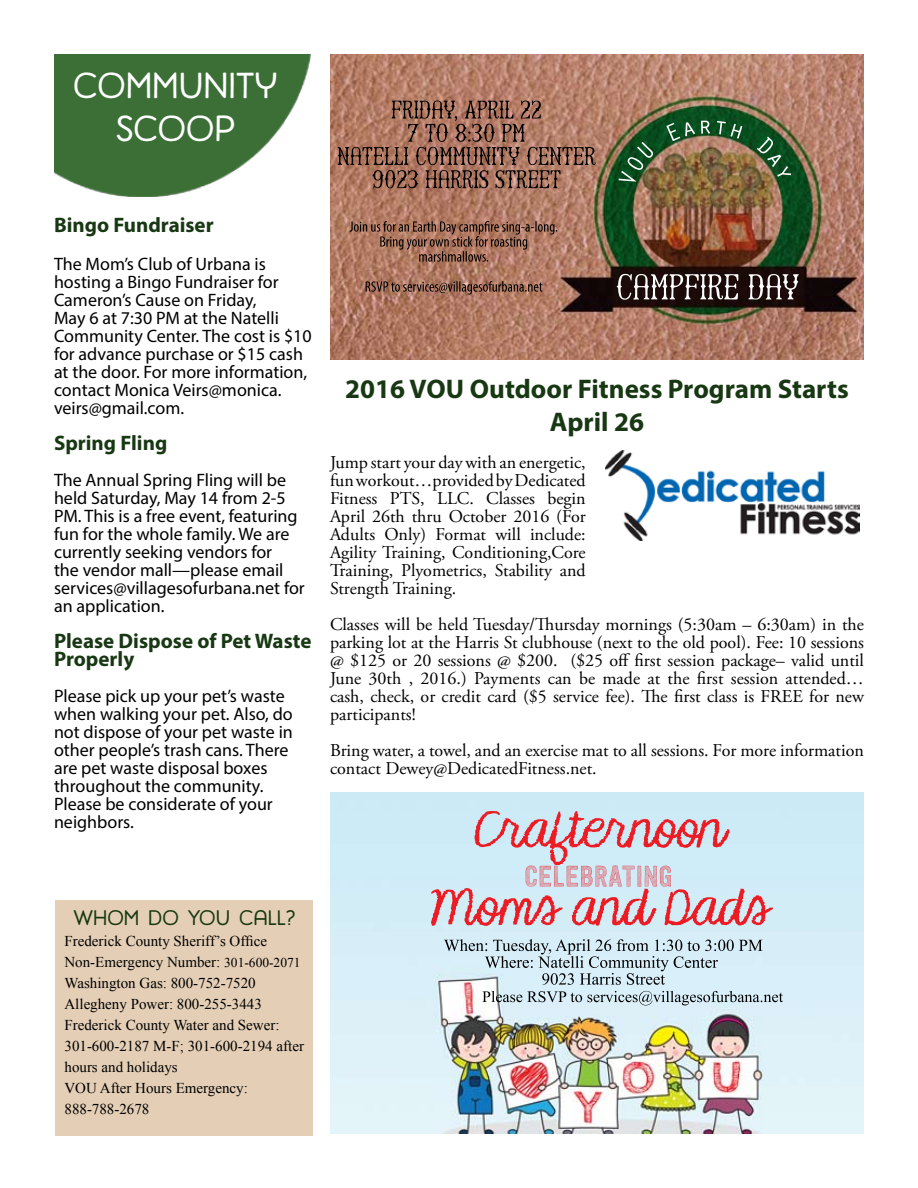
<style>
.page{position:relative;width:918px;height:1188px;background:#fff}
.page>*{position:absolute;margin:0;border:0;box-sizing:border-box;transform-origin:0 0}
.t1{font:36px/43.2px "Harman Retro";color:#fff;text-align:center}
.t2{font:700 27px/32.4px "Myriad Pro";color:#183813;text-align:center}
.t3{font:700 21px/18px "Myriad Pro";color:#183813}
.t4{font:21px "Harman Retro";color:#183813}
.t5{font:18px/18px "Adobe Garamond Pro";color:#000;text-align:justify}
.t6{font:18px/18px "Myriad Pro";color:#000}
.t7{font:15px/21px "Times New Roman";color:#000}
.s1{font-size:13.5px}
</style>
<div class="page">
<img style="left:54px;top:54px;width:257px;height:143px">
<img style="left:606px;top:450px;width:253px;height:90px">
<img style="left:330px;top:54px;width:534px;height:306px">
<img style="left:330px;top:792px;width:534px;height:342px">
<div style="left:56px;top:900px;width:258px;height:236px;background:#e4cfb6"></div>
<h1 class="t1" style="left:73px;top:65px;width:206px">COMMUNITY<br>SCOOP</h1>
<p class="t3" style="left:54px;top:215px;width:161px">Bingo Fundraiser</p>
<p class="t6" style="left:54px;top:255px;width:259px">The Mom’s Club of Urbana is hosting a Bingo Fundraiser for<br>Cameron’s Cause on Friday,<br>May 6 at 7:30 PM at the Natelli<br>Community Center. The cost is $10 for advance purchase or $15 cash at the door. For more information, contact Monica Veirs@monica. veirs@gmail.com.</p>
<p class="t3" style="left:54px;top:433px;width:115px">Spring Fling</p>
<p class="t6" style="left:54px;top:471px;width:252px">The Annual Spring Fling will be held Saturday, May 14 from 2-5<br>PM. This is a free event, featuring fun for the whole family. We are currently seeking vendors for<br>the vendor mall—please email services@villagesofurbana.net for an application.</p>
<p class="t3" style="left:54px;top:631px;width:259px">Please Dispose of Pet Waste<br>Properly</p>
<p class="t6" style="left:54px;top:687px;width:240px">Please pick up your pet’s waste when walking your pet. Also, do not dispose of your pet waste in other people’s trash cans. There are pet waste disposal boxes throughout the community.<br>Please be considerate of your neighbors.</p>
<h2 class="t2" style="left:345px;top:372px;width:505px">2016 VOU Outdoor Fitness Program Starts<br>April 26</h2>
<p class="t5" style="left:330px;top:454px;width:257px">Jump start your day with an energetic, fun workout…provided by Dedicated Fitness PTS, LLC. Classes begin April 26th thru October 2016 (For Adults Only) Format will include:<br>Agility Training, Conditioning,Core Training, Plyometrics, Stability and Strength Training.</p>
<p class="t5" style="left:330px;top:616px;width:536px">Classes will be held Tuesday/Thursday mornings (5:30am – 6:30am) in the parking lot at the Harris St clubhouse (next to the old pool). Fee: 10 sessions @ $125 or 20 sessions @ $200. ($25 off first session package– valid until June 30th , 2016.) Payments can be made at the first session attended… cash, check, or credit card ($5 service fee). The first class is FREE for new participants!</p>
<p class="t5" style="left:330px;top:742px;width:535px">Bring water, a towel, and an exercise mat to all sessions. For more information contact Dewey@DedicatedFitness.net.</p>
<p class="t4" style="left:74px;top:906px;width:223px">WHOM DO YOU CALL?</p>
<p class="t7" style="left:64px;top:930px;width:241px">Frederick County Sheriff’s Office<br>Non-Emergency Number: <span class="s1">301-600-2071<br></span>Washington Gas: 800-752-7520<br>Allegheny Power: 800-255-3443<br>Frederick County Water and Sewer:<br>301-600-2187 M-F; 301-600-2194 after hours and holidays<br>VOU After Hours Emergency:<br>888-788-2678</p>
</div>
